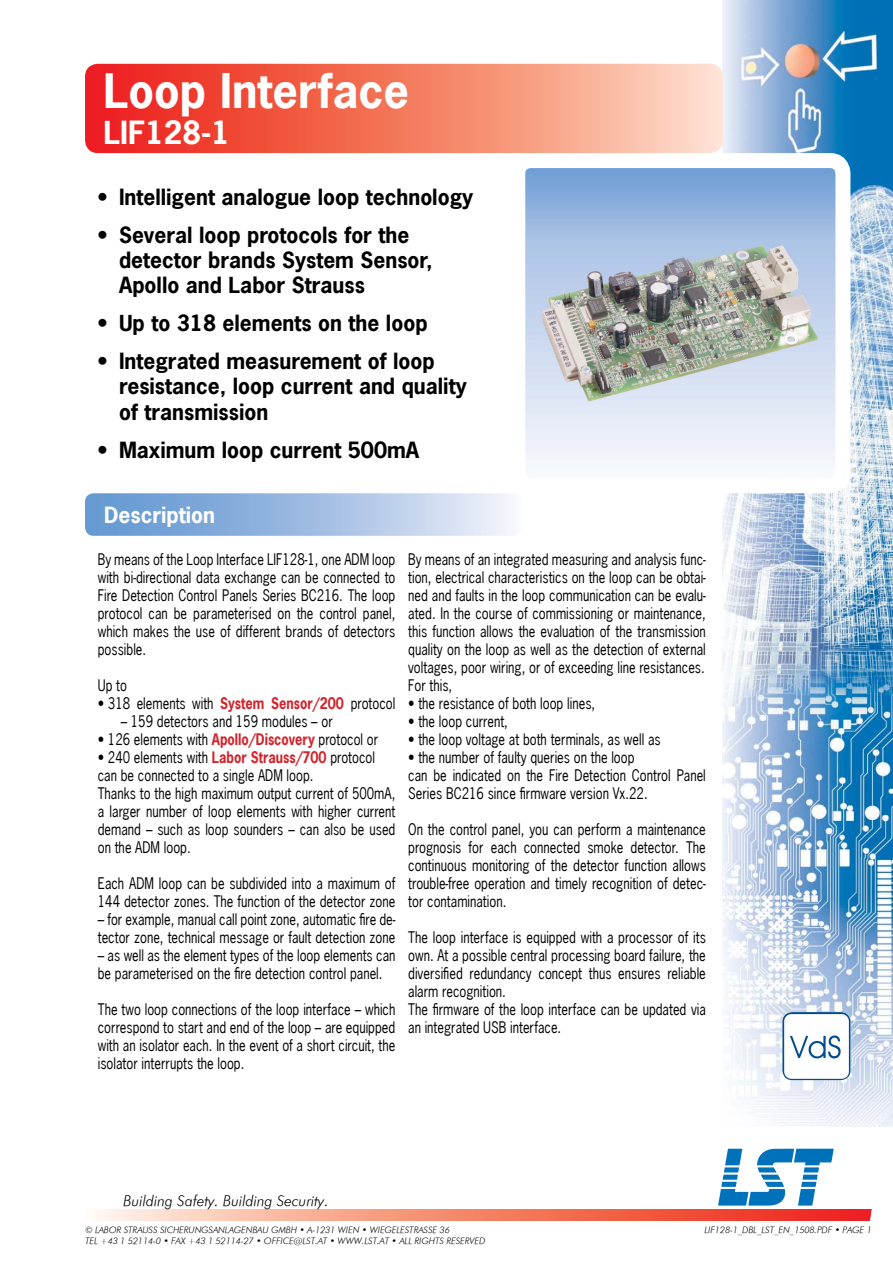
<style>
.page{position:relative;width:893px;height:1263px;background:#fff}
.page>*{position:absolute;margin:0;border:0;box-sizing:border-box;transform-origin:0 0}
.t1{font:84px "Logos";color:#0072bc}
.t2{font:700 45px "News Gothic";color:#fff}
.t3{font:700 30px "News Gothic";color:#fff}
.t4{font:700 21px/25.2px "News Gothic";color:#000}
.t5{font:700 21px "News Gothic";color:#fff}
.t6{font:15px/18px "News Gothic";color:#000;scale:.86 1}
.t7{font:15px "Futura Light LST";color:#000}
.t8{font:9px/10.8px "Futura Light LST";color:#000}
.s1{font-weight:700;color:#d2232a}
</style>
<div class="page">
<svg style="left:94px;top:1210px;width:769px;height:10px;background:#f58570"></svg>
<svg style="left:863px;top:1209px;width:9px;height:12px"></svg>
<img style="left:723px;top:0;width:170px;height:1127px">
<img style="left:526px;top:169px;width:308px;height:308px">
<div style="left:510px;top:153px;width:340px;height:340px;border:15px solid #fff;border-radius:13px"></div>
<img style="left:782px;top:1012px;width:68px;height:68px">
<svg style="left:85px;top:64px;width:638px;height:89px;background:#f47b66"></svg>
<svg style="left:85px;top:493px;width:427px;height:43px;background:#a1bee3"></svg>
<h2 class="t2" style="left:104px;top:61px;width:307px">Loop Interface</h2>
<h3 class="t3" style="left:104px;top:113px;width:128px">LIF128-1</h3>
<h3 class="t4" style="left:98px;top:184px;width:377px">• Intelligent analogue loop technology</h3>
<h3 class="t4" style="left:119px;top:222px;width:315px;text-indent:-21px">• Several loop protocols for the detector brands System Sensor,<br>Apollo and Labor Strauss</h3>
<h3 class="t4" style="left:98px;top:310px;width:331px">• Up to 318 elements on the loop</h3>
<h3 class="t4" style="left:119px;top:348px;width:349px;text-indent:-21px">• Integrated measurement of loop resistance, loop current and quality of transmission</h3>
<h3 class="t4" style="left:98px;top:437px;width:323px">• Maximum loop current 500mA</h3>
<h3 class="t5" style="left:104px;top:501px;width:112px">Description</h3>
<p class="t6" style="left:98px;top:550px;width:348px;text-align:justify">By means of the Loop Interface LIF128-1, one ADM loop with bi-directional data exchange can be connected to Fire Detection Control Panels Series BC216. The loop protocol can be parameterised on the control panel, which makes the use of different brands of detectors possible.</p>
<p class="t6" style="left:98px;top:676px;width:35px">Up to</p>
<p class="t6" style="left:98px;top:694px;width:348px">• 318 elements with <span class="s1">System Sensor/200</span> protocol</p>
<p class="t6" style="left:121px;top:712px;width:248px">– 159 detectors and 159 modules – or</p>
<p class="t6" style="left:98px;top:730px;width:328px">• 126 elements with <span class="s1">Apollo/Discovery</span> protocol or</p>
<p class="t6" style="left:98px;top:748px;width:348px">• 240 elements with <span class="s1">Labor Strauss/700</span> protocol can be connected to a single ADM loop.<br>Thanks to the high maximum output current of 500mA, a larger number of loop elements with higher current demand – such as loop sounders – can also be used on the ADM loop.</p>
<p class="t6" style="left:98px;top:874px;width:348px">Each ADM loop can be subdivided into a maximum of<br>144 detector zones. The function of the detector zone</p>
<p class="t6" style="left:98px;top:910px;width:348px">– for example, manual call point zone, automatic fire de&shy;tector zone, technical message or fault detection zone</p>
<p class="t6" style="left:98px;top:946px;width:348px">– as well as the element types of the loop elements can be parameterised on the fire detection control panel.</p>
<p class="t6" style="left:98px;top:1000px;width:348px;text-align:justify">The two loop connections of the loop interface – which correspond to start and end of the loop – are equipped with an isolator each. In the event of a short circuit, the isolator interrupts the loop.</p>
<p class="t6" style="left:408px;top:550px;width:348px;text-align:justify">By means of an integrated measuring and analysis func&shy;tion, electrical characteristics on the loop can be obtai&shy;ned and faults in the loop communication can be evalu&shy;ated. In the course of commissioning or maintenance, this function allows the evaluation of the transmission quality on the loop as well as the detection of external voltages, poor wiring, or of exceeding line resistances.<br>For this,</p>
<p class="t6" style="left:408px;top:694px;width:219px">• the resistance of both loop lines,</p>
<p class="t6" style="left:408px;top:712px;width:117px">• the loop current,</p>
<p class="t6" style="left:408px;top:730px;width:295px">• the loop voltage at both terminals, as well as</p>
<p class="t6" style="left:408px;top:748px;width:348px">• the number of faulty queries on the loop<br>can be indicated on the Fire Detection Control Panel<br>Series BC216 since firmware version Vx.22.</p>
<p class="t6" style="left:408px;top:820px;width:348px;text-align:justify">On the control panel, you can perform a maintenance prognosis for each connected smoke detector. The continuous monitoring of the detector function allows trouble-free operation and timely recognition of detec&shy;tor contamination.</p>
<p class="t6" style="left:408px;top:928px;width:348px">The loop interface is equipped with a processor of its own. At a possible central processing board failure, the diversified redundancy concept thus ensures reliable alarm recognition.<br>The firmware of the loop interface can be updated via an integrated USB interface.</p>
<p class="t7" style="left:123px;top:1191px;width:207px">Building Safety. Building Security.</p>
<h1 class="t1" style="left:719px;top:1138px;width:118px">A</h1>
<p class="t8" style="left:85px;top:1225px;width:402px">© LABOR STRAUSS SICHERUNGSANLAGENBAU GMBH • A-1231 WIEN • WIEGELESTRASSE 36<br>TEL +43 1 52114-0 • FAX +43 1 52114-27 • OFFICE@LST.AT • WWW.LST.AT • ALL RIGHTS RESERVED</p>
<p class="t8" style="left:705px;top:1225px;width:169px">LIF128-1_DBL_LST_EN_1508.PDF • PAGE 1</p>
</div>
